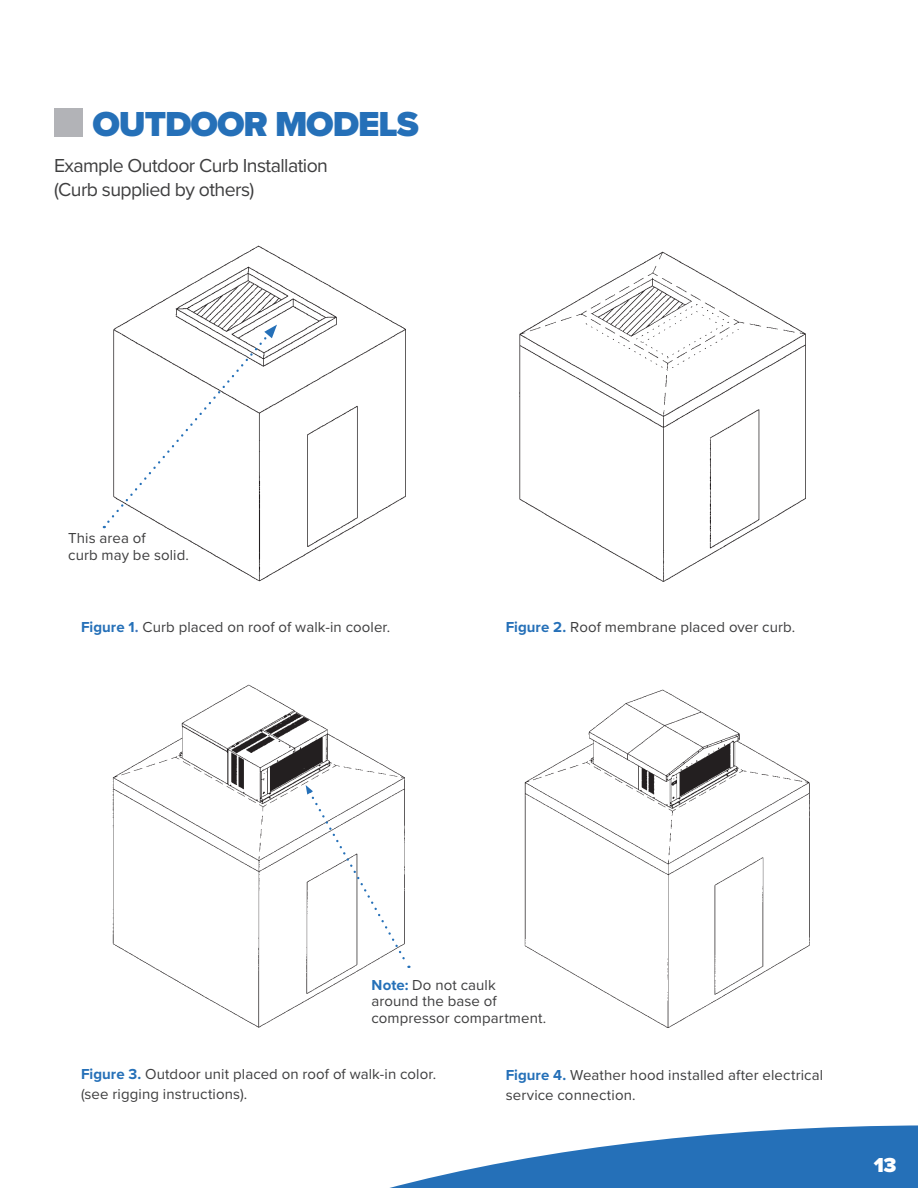
<style>
.page{position:relative;width:918px;height:1188px;background:#fff}
.page>*{position:absolute;margin:0;border:0;box-sizing:border-box;transform-origin:0 0}
.t1{font:900 36px "Proxima Nova";letter-spacing:-.03em;color:#2570b8}
.t2{font:900 21px "Proxima Nova";color:#fff}
.t3{font:19.5px "Proxima Nova";letter-spacing:-.03em;color:#3e3e3f}
.Paragraph_Style_1{font:15px/19.5px "Proxima Nova";letter-spacing:.005em;color:#3e3e3f}
.s1{font-weight:700;color:#2570b8}
.s2{font-weight:700;color:#4578bd}
</style>
<div class="page">
<svg style="left:389px;top:1125px;width:529px;height:63px"></svg>
<img style="left:120px;top:245px;width:286px;height:337px">
<img style="left:519px;top:251px;width:287px;height:331px">
<img style="left:524px;top:689px;width:286px;height:339px">
<img style="left:112px;top:684px;width:299px;height:344px">
<svg style="left:104px;top:325px;width:173px;height:203px"></svg>
<svg style="left:306px;top:785px;width:104px;height:183px"></svg>
<div style="left:54px;top:108px;width:28px;height:28px;background:#b2b3b7"></div>
<p class="t1" style="left:92px;top:98px;width:328px">OUTDOOR MODELS</p>
<p class="t3" style="left:54px;top:151px;width:276px">Example Outdoor Curb Installation</p>
<p class="t3" style="left:54px;top:175px;width:202px">(Curb supplied by others)</p>
<p class="Paragraph_Style_1" style="left:68px;top:528px;width:79px">This area of</p>
<p class="Paragraph_Style_1" style="left:68px;top:544px;width:122px">curb may be solid.</p>
<p class="Paragraph_Style_1" style="left:81px;top:617px;width:311px"><span class="s1">Figure 1</span><span class="s2">.</span> Curb placed on roof of walk-in cooler.</p>
<p class="Paragraph_Style_1" style="left:506px;top:617px;width:291px"><span class="s1">Figure 2.</span> Roof membrane placed over curb.</p>
<p class="Paragraph_Style_1" style="left:372px;top:974px;width:126px"><span class="s1">Note:</span> Do not caulk</p>
<p class="Paragraph_Style_1" style="left:372px;top:992px;width:176px;line-height:16.5px">around the base of compressor compartment.</p>
<p class="Paragraph_Style_1" style="left:81px;top:1064px;width:357px"><span class="s1">Figure 3.</span> Outdoor unit placed on roof of walk-in color. (see rigging instructions).</p>
<p class="Paragraph_Style_1" style="left:506px;top:1065px;width:319px"><span class="s1">Figure 4.</span> Weather hood installed after electrical service connection.</p>
<h2 class="t2" style="left:874px;top:1149px;width:24px">13</h2>
</div>
